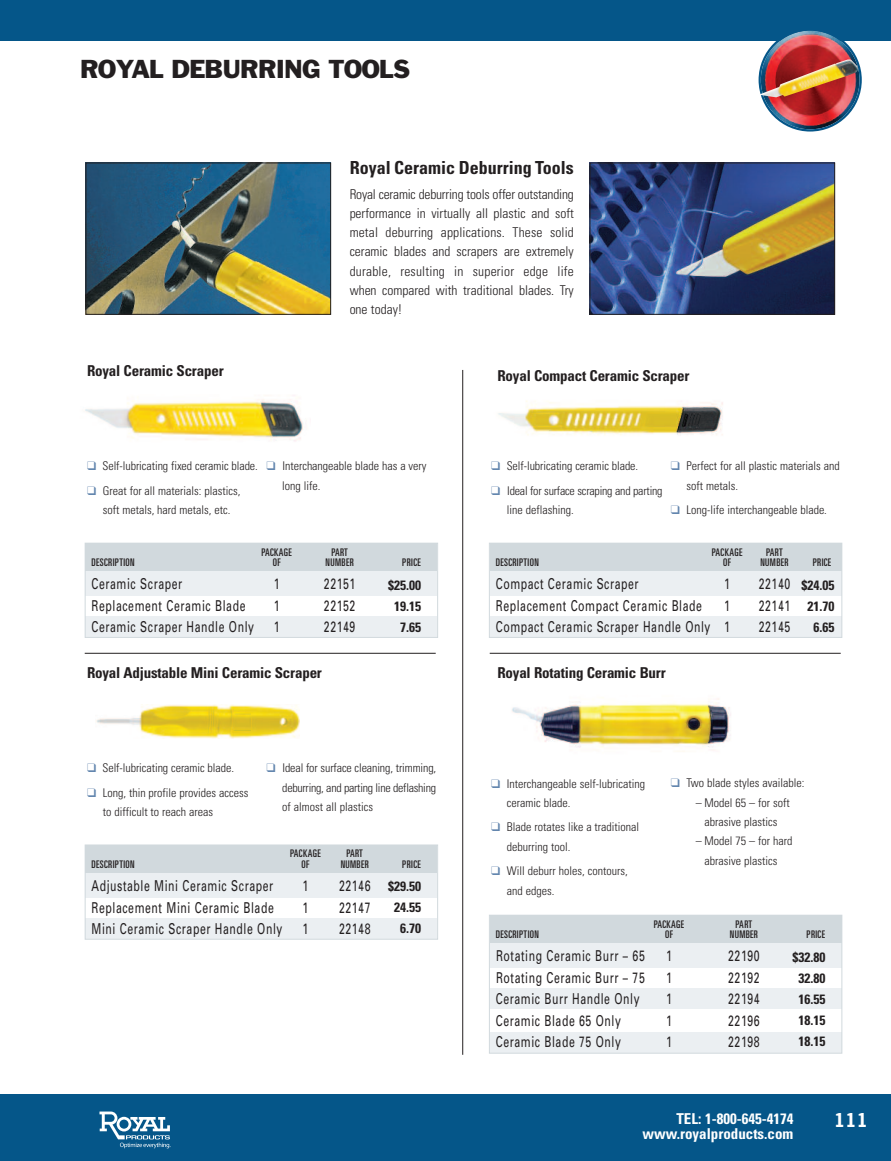
<style>
.page{position:relative;width:891px;height:1161px;background:#fff}
.page>*{position:absolute;margin:0;border:0;box-sizing:border-box;transform-origin:0 0}
.t1{font:24px "Franklin Gothic";letter-spacing:-.035em;color:#231f20}
.t2{font:700 condensed 18px "Univers";color:#231f20}
.t3{font:700 18px "News Gothic";color:#fff}
.t4{font:15px "Univers";letter-spacing:.055em;color:#231f20;scale:.7 1}
.t5{font:700 condensed 15px "Univers";letter-spacing:-.015em;color:#231f20}
.t6{font:700 condensed 15px "Univers";color:#fff}
.t7{font:300 condensed 13.5px/19.2px "Univers";color:#231f20;text-align:justify}
.t8{font:700 condensed 13.5px/21px "Univers";color:#231f20;text-align:right}
.t9{font:300 condensed 12px/19.2px "Univers";color:#231f20}
.t10{font:300 condensed 12px/19.2px "Univers";letter-spacing:-.02em;color:#231f20}
.t11{font:ultra-condensed 10.5px "Univers";letter-spacing:.035em;color:#231f20}
.s1{color:#6386ae}
</style>
<div class="page">
<div style="left:0;top:1094px;width:891px;height:67px;background:#055689"></div>
<div style="left:0;top:0;width:891px;height:40px;background:#055689"></div>
<svg style="left:99px;top:1112px;width:72px;height:36px"></svg>
<img style="left:759px;top:30px;width:103px;height:102px">
<img style="left:759px;top:59px;width:99px;height:38px">
<hr style="left:462px;top:370px;width:1px;height:685px;background:#231f20">
<hr style="left:85px;top:653px;width:351px;height:1px;background:#231f20">
<hr style="left:490px;top:653px;width:351px;height:1px;background:#231f20">
<div style="left:86px;top:543px;width:351px;height:28px;background:#d1d9dd"></div>
<div style="left:86px;top:571px;width:351px;height:25px;background:#ebeff2"></div>
<div style="left:86px;top:616px;width:351px;height:21px;background:#ebeff2"></div>
<img style="left:85px;top:395px;width:218px;height:47px">
<div style="left:85px;top:543px;width:353px;height:95px;border:1px solid #d1d9dd"></div>
<div style="left:490px;top:543px;width:351px;height:28px;background:#d1d9dd"></div>
<div style="left:490px;top:571px;width:351px;height:25px;background:#ebeff2"></div>
<div style="left:490px;top:616px;width:351px;height:21px;background:#ebeff2"></div>
<img style="left:498px;top:401px;width:225px;height:34px">
<div style="left:489px;top:543px;width:353px;height:95px;border:1px solid #d1d9dd"></div>
<div style="left:86px;top:845px;width:351px;height:28px;background:#d1d9dd"></div>
<div style="left:86px;top:873px;width:351px;height:25px;background:#ebeff2"></div>
<div style="left:86px;top:918px;width:351px;height:21px;background:#ebeff2"></div>
<img style="left:96px;top:704px;width:204px;height:34px">
<div style="left:85px;top:845px;width:353px;height:95px;border:1px solid #d1d9dd"></div>
<img style="left:88px;top:165px;width:241px;height:148px">
<div style="left:86px;top:163px;width:245px;height:152px;border:1px solid #231f20"></div>
<img style="left:592px;top:165px;width:241px;height:148px">
<div style="left:590px;top:163px;width:245px;height:152px;border:1px solid #231f20"></div>
<div style="left:490px;top:915px;width:351px;height:28px;background:#d1d9dd"></div>
<div style="left:490px;top:943px;width:351px;height:25px;background:#ebeff2"></div>
<div style="left:490px;top:988px;width:351px;height:21px;background:#ebeff2"></div>
<div style="left:490px;top:1032px;width:351px;height:21px;background:#ebeff2"></div>
<div style="left:489px;top:915px;width:353px;height:139px;border:1px solid #d1d9dd"></div>
<img style="left:512px;top:698px;width:219px;height:54px">
<h1 class="t1" style="left:80px;top:60px;width:332px">ROYAL DEBURRING TOOLS</h1>
<p class="t5" style="left:87px;top:365px;width:138px">Royal Ceramic Scraper</p>
<h2 class="t2" style="left:350px;top:161px;width:226px">Royal Ceramic Deburring Tools</h2>
<p class="t7" style="left:350px;top:185px;width:226px">Royal ceramic deburring tools offer outstanding performance in virtually all plastic and soft metal deburring applications. These solid ceramic blades and scrapers are extremely durable, resulting in superior edge life when compared with traditional blades. Try one today!</p>
<p class="t5" style="left:497px;top:370px;width:194px">Royal Compact Ceramic Scraper</p>
<p class="t9" style="left:87px;top:458px;width:172px"><span class="s1">❑</span> Self-lubricating fixed ceramic blade.</p>
<p class="t9" style="left:87px;top:482px;width:155px;text-align:center"><span class="s1">❑</span> Great for all materials: plastics, soft metals, hard metals, etc.</p>
<p class="t9" style="left:282px;top:458px;width:146px;text-indent:-16px"><span class="s1">❑</span> Interchangeable blade has a very long life.</p>
<p class="t11" style="left:262px;top:548px;width:32px">PACKAGE</p>
<p class="t11" style="left:331px;top:548px;width:18px">PART</p>
<p class="t11" style="left:92px;top:559px;width:45px">DESCRIPTION</p>
<p class="t11" style="left:273px;top:559px;width:9px">OF</p>
<p class="t11" style="left:326px;top:559px;width:30px">NUMBER</p>
<p class="t11" style="left:402px;top:559px;width:20px">PRICE</p>
<p class="t4" style="left:92px;top:578px;width:131px">Ceramic Scraper</p>
<p class="t4" style="left:274px;top:578px;width:10px">1</p>
<p class="t4" style="left:324px;top:578px;width:47px">22151</p>
<p class="t4" style="left:92px;top:600px;width:222px">Replacement Ceramic Blade</p>
<p class="t4" style="left:274px;top:600px;width:10px">1</p>
<p class="t4" style="left:324px;top:600px;width:47px">22152</p>
<p class="t4" style="left:92px;top:621px;width:234px">Ceramic Scraper Handle Only</p>
<p class="t4" style="left:274px;top:621px;width:10px">1</p>
<p class="t4" style="left:324px;top:621px;width:47px">22149</p>
<p class="t8" style="left:388px;top:575px;width:34px">$25.00<br>19.15<br>7.65</p>
<p class="t5" style="left:87px;top:667px;width:236px">Royal Adjustable Mini Ceramic Scraper</p>
<p class="t9" style="left:87px;top:759px;width:148px"><span class="s1">❑</span> Self-lubricating ceramic blade.</p>
<p class="t9" style="left:103px;top:784px;width:147px;text-indent:-16px"><span class="s1">❑</span> Long, thin profile provides access to difficult to reach areas</p>
<p class="t9" style="left:282px;top:759px;width:155px;text-align:justify;text-indent:-16px"><span class="s1">❑</span> Ideal for surface cleaning, trimming, deburring, and parting line deflashing of almost all plastics</p>
<p class="t11" style="left:290px;top:850px;width:32px">PACKAGE</p>
<p class="t11" style="left:346px;top:850px;width:18px">PART</p>
<p class="t11" style="left:92px;top:860px;width:45px">DESCRIPTION</p>
<p class="t11" style="left:301px;top:860px;width:9px">OF</p>
<p class="t11" style="left:341px;top:860px;width:30px">NUMBER</p>
<p class="t11" style="left:402px;top:860px;width:20px">PRICE</p>
<p class="t4" style="left:92px;top:880px;width:261px">Adjustable Mini Ceramic Scraper</p>
<p class="t4" style="left:303px;top:880px;width:10px">1</p>
<p class="t4" style="left:339px;top:880px;width:47px">22146</p>
<p class="t4" style="left:92px;top:902px;width:262px">Replacement Mini Ceramic Blade</p>
<p class="t4" style="left:303px;top:902px;width:10px">1</p>
<p class="t4" style="left:339px;top:902px;width:47px">22147</p>
<p class="t4" style="left:92px;top:923px;width:274px">Mini Ceramic Scraper Handle Only</p>
<p class="t4" style="left:303px;top:923px;width:10px">1</p>
<p class="t4" style="left:339px;top:923px;width:47px">22148</p>
<p class="t8" style="left:388px;top:877px;width:34px">$29.50<br>24.55<br>6.70</p>
<p class="t9" style="left:491px;top:458px;width:148px"><span class="s1">❑</span> Self-lubricating ceramic blade.</p>
<p class="t10" style="left:507px;top:482px;width:157px;text-indent:-16px"><span class="s1">❑</span> Ideal for surface scraping and parting line deflashing.</p>
<p class="t9" style="left:687px;top:458px;width:155px;text-indent:-16px"><span class="s1">❑</span> Perfect for all plastic materials and soft metals.</p>
<p class="t9" style="left:671px;top:502px;width:158px"><span class="s1">❑</span> Long-life interchangeable blade.</p>
<p class="t11" style="left:712px;top:548px;width:32px">PACKAGE</p>
<p class="t11" style="left:766px;top:548px;width:18px">PART</p>
<p class="t11" style="left:496px;top:559px;width:45px">DESCRIPTION</p>
<p class="t11" style="left:723px;top:559px;width:9px">OF</p>
<p class="t11" style="left:760px;top:559px;width:30px">NUMBER</p>
<p class="t11" style="left:813px;top:559px;width:20px">PRICE</p>
<p class="t4" style="left:496px;top:578px;width:206px">Compact Ceramic Scraper</p>
<p class="t4" style="left:724px;top:578px;width:10px">1</p>
<p class="t4" style="left:759px;top:578px;width:47px">22140</p>
<p class="t4" style="left:496px;top:600px;width:296px">Replacement Compact Ceramic Blade</p>
<p class="t4" style="left:724px;top:600px;width:10px">1</p>
<p class="t4" style="left:759px;top:600px;width:47px">22141</p>
<p class="t4" style="left:496px;top:621px;width:336px">Compact Ceramic Scraper Handle Only 1</p>
<p class="t4" style="left:759px;top:621px;width:47px">22145</p>
<p class="t8" style="left:801px;top:575px;width:34px">$24.05<br>21.70<br>6.65</p>
<p class="t5" style="left:497px;top:667px;width:170px">Royal Rotating Ceramic Burr</p>
<p class="t9" style="left:507px;top:775px;width:140px;text-indent:-16px"><span class="s1">❑</span> Interchangeable self-lubricating ceramic blade.</p>
<p class="t9" style="left:507px;top:819px;width:134px;text-indent:-16px"><span class="s1">❑</span> Blade rotates like a traditional deburring tool.</p>
<p class="t9" style="left:507px;top:863px;width:122px;text-indent:-16px"><span class="s1">❑</span> Will deburr holes, contours, and edges.</p>
<p class="t9" style="left:671px;top:775px;width:135px"><span class="s1">❑</span> Two blade styles available:</p>
<p class="t9" style="left:696px;top:794px;width:95px;text-align:center">– Model 65 – for soft abrasive plastics</p>
<p class="t9" style="left:696px;top:833px;width:98px;text-align:center">– Model 75 – for hard abrasive plastics</p>
<p class="t11" style="left:654px;top:920px;width:32px">PACKAGE</p>
<p class="t11" style="left:736px;top:920px;width:18px">PART</p>
<p class="t11" style="left:496px;top:931px;width:45px">DESCRIPTION</p>
<p class="t11" style="left:665px;top:931px;width:9px">OF</p>
<p class="t11" style="left:730px;top:931px;width:30px">NUMBER</p>
<p class="t11" style="left:807px;top:931px;width:20px">PRICE</p>
<p class="t4" style="left:496px;top:950px;width:214px">Rotating Ceramic Burr – 65</p>
<p class="t4" style="left:666px;top:950px;width:10px">1</p>
<p class="t4" style="left:728px;top:950px;width:47px">22190</p>
<p class="t4" style="left:496px;top:972px;width:214px">Rotating Ceramic Burr – 75</p>
<p class="t4" style="left:666px;top:972px;width:10px">1</p>
<p class="t4" style="left:728px;top:972px;width:47px">22192</p>
<p class="t4" style="left:496px;top:993px;width:207px">Ceramic Burr Handle Only</p>
<p class="t4" style="left:666px;top:993px;width:10px">1</p>
<p class="t4" style="left:728px;top:993px;width:47px">22194</p>
<p class="t4" style="left:496px;top:1015px;width:180px">Ceramic Blade 65 Only</p>
<p class="t4" style="left:666px;top:1015px;width:10px">1</p>
<p class="t4" style="left:728px;top:1015px;width:47px">22196</p>
<p class="t4" style="left:496px;top:1036px;width:180px">Ceramic Blade 75 Only</p>
<p class="t4" style="left:666px;top:1036px;width:10px">1</p>
<p class="t4" style="left:728px;top:1036px;width:47px">22198</p>
<p class="t8" style="left:793px;top:947px;width:34px;text-align:center">$32.80<br>32.80<br>16.55<br>18.15<br>18.15</p>
<p class="t6" style="left:676px;top:1113px;width:118px">TEL: 1-800-645-4174</p>
<h2 class="t3" style="left:834px;top:1111px;width:35px">111</h2>
<p class="t6" style="left:642px;top:1128px;width:152px">www.royalproducts.com</p>
</div>
